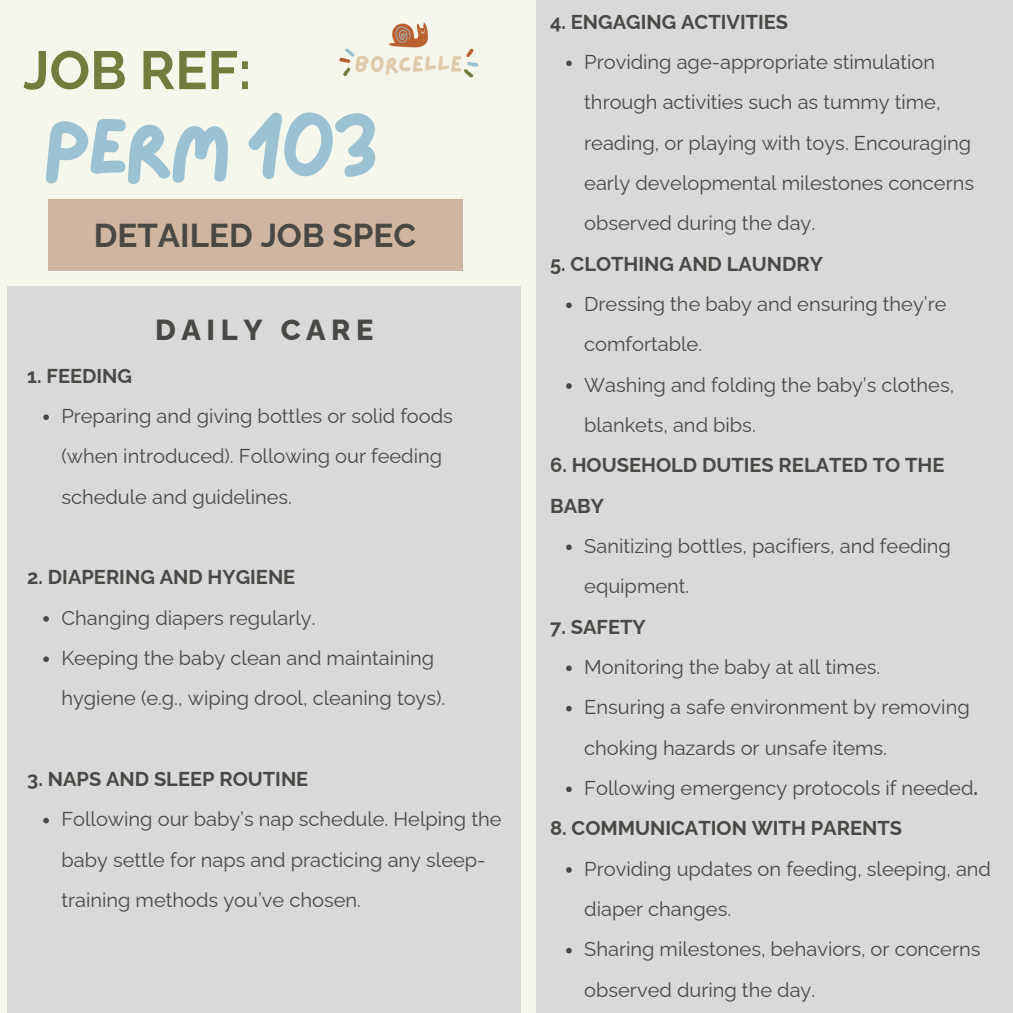
<style>
.page{position:relative;width:1013px;height:1013px;background:#fff}
.page>*{position:absolute;margin:0;border:0;box-sizing:border-box;transform-origin:0 0}
.t1{font:79.38px "Lazydog";letter-spacing:-.07em;color:#9ac2d2}
.t2{font:700 53.62px "Raleway";color:#727d3d}
.t3{font:700 33.12px "Raleway";color:#484845}
.t4{font:800 29px "Raleway";letter-spacing:.195em;color:#484845}
.t5{font:20px/40.2px "Raleway";color:#484845}
.t6{font:700 20px/40.2px "Raleway";color:#484845}
.s1{font-weight:700}
</style>
<div class="page">
<div style="left:0;top:0;width:1012px;height:1012px;background:#f6f7ec"></div>
<div style="left:537px;top:0;width:475px;height:1012px;background:#d9d9d9"></div>
<img style="left:339px;top:23px;width:139px;height:55px">
<div style="left:8px;top:287px;width:513px;height:725px;background:#d9d9d9"></div>
<div style="left:48px;top:200px;width:414px;height:71px;background:#cfb6a0"></div>
<svg style="left:43px;top:414px;width:6px;height:6px"></svg>
<svg style="left:43px;top:616px;width:6px;height:5px"></svg>
<svg style="left:43px;top:656px;width:6px;height:6px"></svg>
<svg style="left:43px;top:817px;width:6px;height:6px"></svg>
<svg style="left:566px;top:60px;width:5px;height:6px"></svg>
<svg style="left:566px;top:302px;width:5px;height:6px"></svg>
<svg style="left:566px;top:383px;width:5px;height:6px"></svg>
<svg style="left:566px;top:544px;width:5px;height:6px"></svg>
<svg style="left:566px;top:665px;width:5px;height:6px"></svg>
<svg style="left:566px;top:705px;width:5px;height:6px"></svg>
<svg style="left:566px;top:786px;width:5px;height:6px"></svg>
<svg style="left:566px;top:867px;width:5px;height:5px"></svg>
<svg style="left:566px;top:947px;width:5px;height:6px"></svg>
<p class="t2" style="left:23px;top:39px;width:230px">JOB REF:</p>
<h2 class="t1" style="left:42px;top:110px;width:339px">PERM 103</h2>
<h1 class="t3" style="left:94px;top:216px;width:324px">DETAILED JOB SPEC</h1>
<h3 class="t4" style="left:155px;top:313px;width:220px">DAILY CARE</h3>
<p class="t6" style="left:27px;top:355px;width:106px">1. FEEDING</p>
<p class="t5" style="left:61px;top:395px;width:393px">Preparing and giving bottles or solid foods (when introduced). Following our feeding schedule and guidelines.</p>
<p class="t6" style="left:27px;top:557px;width:269px">2. DIAPERING AND HYGIENE</p>
<p class="t5" style="left:61px;top:597px;width:385px">Changing diapers regularly.<br>Keeping the baby clean and maintaining hygiene (e.g., wiping drool, cleaning toys).</p>
<p class="t6" style="left:27px;top:758px;width:282px">3. NAPS AND SLEEP ROUTINE</p>
<p class="t5" style="left:61px;top:799px;width:441px">Following our baby’s nap schedule. Helping the baby settle for naps and practicing any sleep&shy;training methods you’ve chosen.</p>
<p class="t6" style="left:550px;top:1px;width:239px">4. ENGAGING ACTIVITIES</p>
<p class="t5" style="left:584px;top:42px;width:391px">Providing age-appropriate stimulation through activities such as tummy time, reading, or playing with toys. Encouraging early developmental milestones concerns observed during the day.</p>
<p class="t6" style="left:550px;top:243px;width:274px">5. CLOTHING AND LAUNDRY</p>
<p class="t5" style="left:584px;top:284px;width:371px">Dressing the baby and ensuring they’re comfortable.<br>Washing and folding the baby’s clothes, blankets, and bibs.</p>
<p class="t6" style="left:550px;top:445px;width:396px">6. HOUSEHOLD DUTIES RELATED TO THE<br>BABY</p>
<p class="t5" style="left:584px;top:525px;width:368px">Sanitizing bottles, pacifiers, and feeding equipment.</p>
<p class="t6" style="left:550px;top:606px;width:97px">7. SAFETY</p>
<p class="t5" style="left:584px;top:646px;width:395px">Monitoring the baby at all times.<br>Ensuring a safe environment by removing choking hazards or unsafe items.<br>Following emergency protocols if needed<span class="s1">.</span></p>
<p class="t6" style="left:550px;top:808px;width:353px">8. COMMUNICATION WITH PARENTS</p>
<p class="t5" style="left:584px;top:848px;width:408px">Providing updates on feeding, sleeping, and diaper changes.<br>Sharing milestones, behaviors, or concerns observed during the day.</p>
</div>
